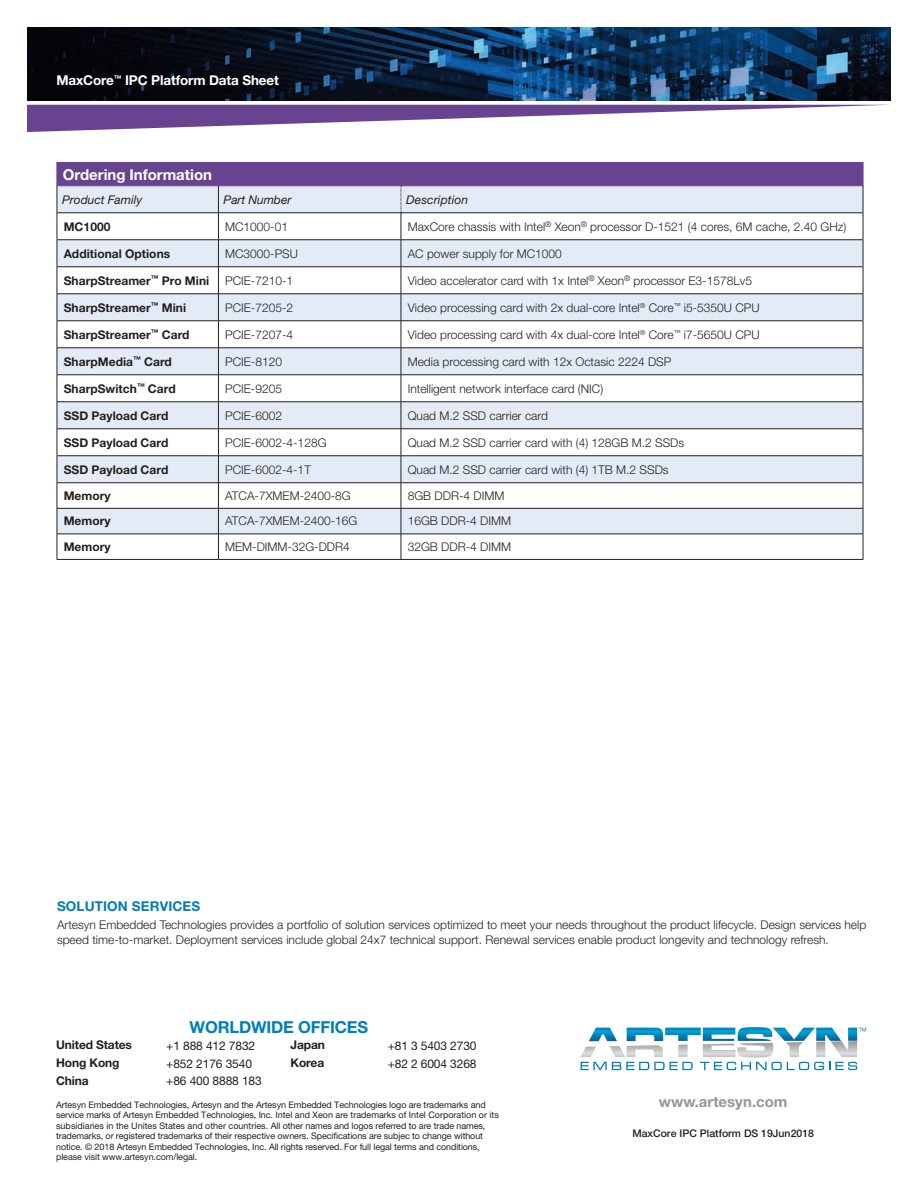
<style>
.page{position:relative;width:918px;height:1188px;background:#fff}
.page>*{position:absolute;margin:0;border:0;box-sizing:border-box;transform-origin:0 0}
.t1{font:700 16.5px "Helvetica Neue LT Std";letter-spacing:-.01em;color:#007dbb}
.t2{font:700 15px "Helvetica Neue LT Std";color:#fff}
.t3{font:700 15px "Helvetica Neue LT Std";color:#95979a}
.t4{font:700 13.5px "Helvetica Neue LT Std";letter-spacing:-.01em;color:#fff}
.t5{font:700 13.5px "Helvetica Neue LT Std";letter-spacing:.01em;color:#007dbb}
.t6{font:300 12px/15px "Helvetica Neue LT Std";color:#231f20}
.t7{font:700 12px "Helvetica Neue LT Std";letter-spacing:.005em;color:#231f20}
.t8{font:12px "Helvetica Neue LT Pro";letter-spacing:-.01em;color:#231f20}
.t9{font:italic 12px "Helvetica Neue LT Std";color:#231f20}
.t10{font:500 10.5px "Helvetica Neue LT Std";color:#231f20}
.t11{font:9px/10.5px "Helvetica Neue LT Pro";letter-spacing:-.01em;color:#231f20}
.t12{font:9px/10.5px "Helvetica Neue LT Std";color:#231f20}
.s1{font-family:"Helvetica Neue LT Pro"}
</style>
<div class="page">
<img style="left:27px;top:27px;width:864px;height:73px">
<svg style="left:27px;top:105px;width:854px;height:27px"></svg>
<svg style="left:580px;top:1027px;width:286px;height:43px"></svg>
<hr style="left:57px;top:559px;width:161px;height:1px;background:#231f20">
<hr style="left:218px;top:559px;width:183px;height:1px;background:#231f20">
<hr style="left:401px;top:559px;width:462px;height:1px;background:#231f20">
<svg style="left:57px;top:163px;width:807px;height:396px"></svg>
<hr style="left:56px;top:162px;width:162px;height:1px;background:#68438f">
<hr style="left:56px;top:163px;width:2px;height:23px;background:#68438f">
<hr style="left:218px;top:162px;width:183px;height:1px;background:#68438f">
<hr style="left:401px;top:162px;width:463px;height:1px;background:#68438f">
<hr style="left:400px;top:163px;width:2px;height:23px;background:#68438f">
<hr style="left:862px;top:163px;width:2px;height:23px;background:#68438f">
<hr style="left:56px;top:186px;width:162px;height:1px;background:#68438f">
<hr style="left:218px;top:186px;width:183px;height:1px;background:#68438f">
<hr style="left:401px;top:186px;width:463px;height:1px;background:#68438f">
<p class="t4" style="left:56px;top:72px;width:224px">MaxCore<sup>™</sup> IPC Platform Data Sheet</p>
<p class="t2" style="left:63px;top:165px;width:151px">Ordering Information</p>
<p class="t9" style="left:62px;top:192px;width:82px">Product Family</p>
<p class="t9" style="left:224px;top:192px;width:69px">Part Number</p>
<p class="t9" style="left:406px;top:192px;width:64px">Description</p>
<p class="t7" style="left:64px;top:219px;width:48px">MC1000</p>
<p class="t6" style="left:225px;top:219px;width:64px">MC1000-01</p>
<p class="t6" style="left:408px;top:219px;width:440px">MaxCore chassis with Intel<sup>®</sup> Xeon<sup>®</sup> processor D-1521 (4 cores, 6M cache, 2.40 GHz)</p>
<p class="t7" style="left:64px;top:246px;width:108px">Additional Options</p>
<p class="t6" style="left:225px;top:246px;width:74px">MC3000-PSU</p>
<p class="t6" style="left:408px;top:246px;width:156px">AC power supply for MC1000</p>
<p class="t7" style="left:64px;top:273px;width:147px">SharpStreamer<sup>™</sup> Pro Mini</p>
<p class="t6" style="left:225px;top:273px;width:70px">PCIE-7210-1</p>
<p class="t6" style="left:408px;top:273px;width:346px">Video accelerator card with 1x Intel<sup>®</sup> Xeon<sup>®</sup> processor E3-1578Lv5</p>
<p class="t7" style="left:64px;top:300px;width:124px">SharpStreamer<sup>™</sup> Mini</p>
<p class="t6" style="left:225px;top:300px;width:70px">PCIE-7205-2</p>
<p class="t6" style="left:408px;top:300px;width:354px">Video processing card with 2x dual-core Intel<sup>®</sup> Core<sup>™</sup> i5-5350U CPU</p>
<p class="t7" style="left:64px;top:327px;width:127px">SharpStreamer<sup>™</sup> Card</p>
<p class="t6" style="left:225px;top:327px;width:70px">PCIE-7207-4</p>
<p class="t6" style="left:408px;top:327px;width:354px">Video processing card with 4x dual-core Intel<sup>®</sup> Core<sup>™</sup> i7-5650U CPU</p>
<p class="t7" style="left:64px;top:354px;width:110px">SharpMedia<sup>™</sup> Card</p>
<p class="t6" style="left:225px;top:354px;width:58px">PCIE-8120</p>
<p class="t6" style="left:408px;top:354px;width:265px">Media processing card with 12x Octasic 2224 DSP</p>
<p class="t7" style="left:64px;top:381px;width:114px">SharpSwitch<sup>™</sup> Card</p>
<p class="t6" style="left:225px;top:381px;width:58px">PCIE-9205</p>
<p class="t6" style="left:408px;top:381px;width:197px">Intelligent network interface card (NIC)</p>
<p class="t7" style="left:64px;top:408px;width:106px">SSD Payload Card</p>
<p class="t6" style="left:225px;top:408px;width:58px">PCIE-6002</p>
<p class="t6" style="left:408px;top:408px;width:142px">Quad M.2 SSD carrier card</p>
<p class="t7" style="left:64px;top:435px;width:106px">SSD Payload Card</p>
<p class="t6" style="left:225px;top:435px;width:103px">PCIE-6002-4-128G</p>
<p class="t6" style="left:408px;top:435px;width:278px">Quad M.2 SSD carrier card with (4) 128GB M.2 SSDs</p>
<p class="t7" style="left:64px;top:462px;width:106px">SSD Payload Card</p>
<p class="t6" style="left:225px;top:462px;width:87px">PCIE-6002-4-1T</p>
<p class="t6" style="left:408px;top:462px;width:262px">Quad M.2 SSD carrier card with (4) 1TB M.2 SSDs</p>
<p class="t7" style="left:64px;top:488px;width:49px">Memory</p>
<p class="t6" style="left:225px;top:488px;width:127px">ATCA-7XMEM-2400-8G</p>
<p class="t6" style="left:408px;top:488px;width:98px">8GB DDR-4 DIMM</p>
<p class="t7" style="left:64px;top:514px;width:49px">Memory</p>
<p class="t6" style="left:225px;top:513px;width:134px">ATCA-7XMEM-2400-16G</p>
<p class="t6" style="left:408px;top:513px;width:105px">16GB DDR-4 DIMM</p>
<p class="t7" style="left:64px;top:539px;width:49px">Memory</p>
<p class="t6" style="left:225px;top:539px;width:126px">MEM-DIMM-32G-DDR4</p>
<p class="t6" style="left:408px;top:539px;width:105px">32GB DDR-4 DIMM</p>
<p class="t5" style="left:57px;top:898px;width:145px">SOLUTION SERVICES</p>
<p class="t6" style="left:57px;top:917px;width:811px">Artesyn Embedded Technologies provides a portfolio of solution services optimized to meet your needs throughout the product lifecycle. Design services help speed time-to-market. Deployment services include global 24x7 technical support. Renewal services enable product longevity and technology refresh.</p>
<h1 class="t1" style="left:190px;top:1017px;width:180px">WORLDWIDE OFFICES</h1>
<p class="t7" style="left:56px;top:1038px;width:77px">United States</p>
<p class="t8" style="left:166px;top:1038px;width:90px">+1 888 412 7832</p>
<p class="t7" style="left:291px;top:1038px;width:36px">Japan</p>
<p class="t8" style="left:388px;top:1038px;width:90px">+81 3 5403 2730</p>
<p class="t7" style="left:56px;top:1055px;width:65px">Hong Kong</p>
<p class="t8" style="left:166px;top:1056px;width:87px">+852 2176 3540</p>
<p class="t7" style="left:291px;top:1055px;width:35px">Korea</p>
<p class="t8" style="left:388px;top:1056px;width:90px">+82 2 6004 3268</p>
<p class="t7" style="left:56px;top:1073px;width:34px">China</p>
<p class="t8" style="left:166px;top:1074px;width:97px">+86 400 8888 183</p>
<p class="t11" style="left:56px;top:1099px;width:431px">Artesyn Embedded Technologies, Artesyn and the Artesyn Embedded Technologies logo are trademarks and</p>
<p class="t12" style="left:56px;top:1110px;width:444px"><span class="s1">service marks of Artesyn Embedded Technologies, Inc.</span> Intel and Xeon are trademarks of Intel Corporation or its subsidiaries in the Unites States and other countries. <span class="s1">All other names and logos referred to are trade names,</span></p>
<p class="t11" style="left:56px;top:1131px;width:428px">trademarks, or registered trademarks of their respective owners. Specifications are subjec to change without notice. © 2018 Artesyn Embedded Technologies, Inc. All rights reserved. For full legal terms and conditions, please visit www.artesyn.com/legal.</p>
<p class="t10" style="left:632px;top:1127px;width:183px">MaxCore IPC Platform DS 19Jun2018</p>
<p class="t3" style="left:659px;top:1092px;width:130px">www.artesyn.com</p>
</div>
